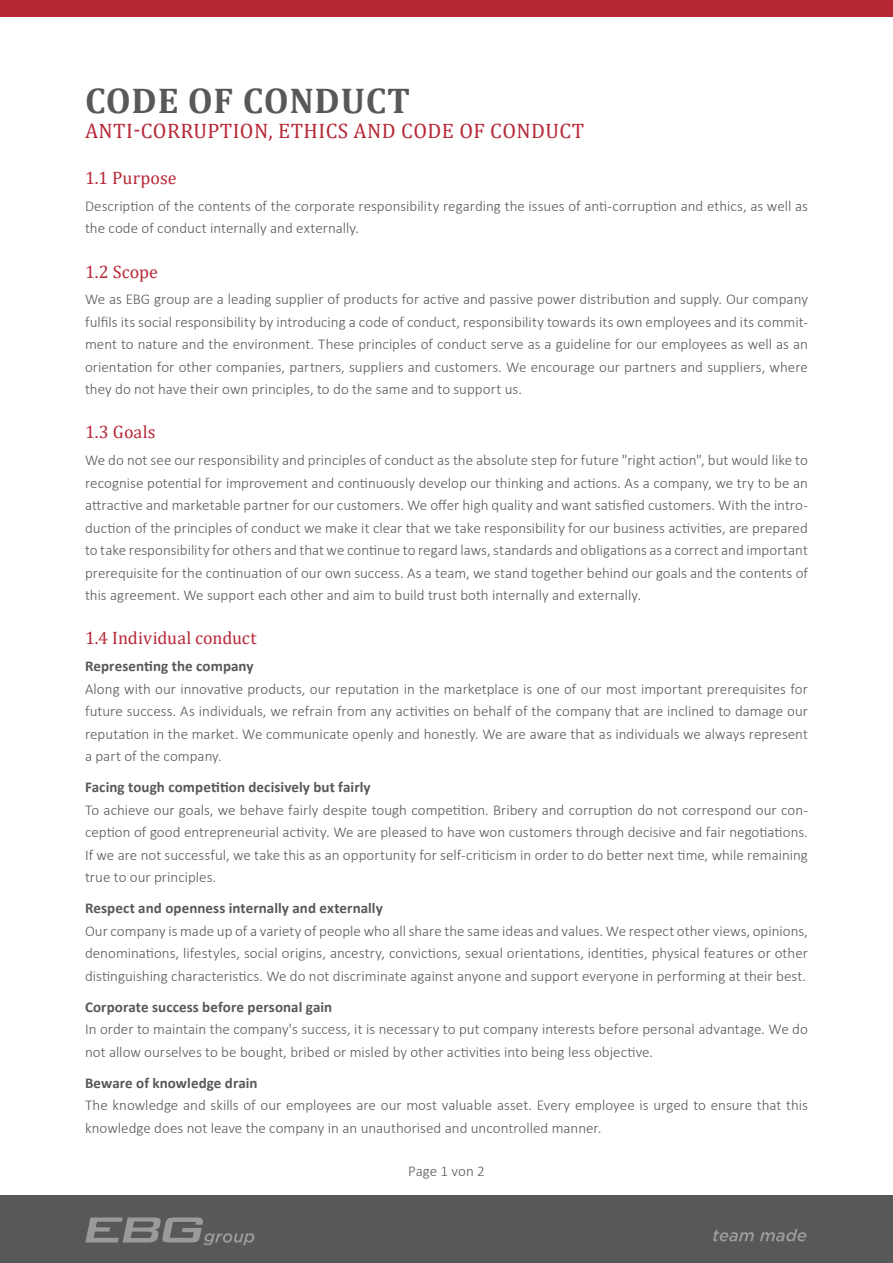
<style>
.page{position:relative;width:893px;height:1263px;background:#fff}
.page>*{position:absolute;margin:0;border:0;box-sizing:border-box;transform-origin:0 0}
.t1{font:700 36px "Cambria";letter-spacing:.02em;color:#57585a}
.t2{font:21px "Cambria";letter-spacing:.02em;color:#b72837}
.t3{font:18px "Cambria";color:#b72837}
.t4{font:300 15px/22.5px "Calibri";color:#57585a;text-align:justify}
.t5{font:700 15px "Calibri";letter-spacing:.005em;color:#57585a}
</style>
<div class="page">
<div style="left:0;top:0;width:893px;height:17px;background:#b72837"></div>
<div style="left:0;top:1195px;width:893px;height:68px;background:#57585a"></div>
<svg style="left:85px;top:1217px;width:169px;height:28px"></svg>
<svg style="left:713px;top:1230px;width:41px;height:11px"></svg>
<svg style="left:760px;top:1229px;width:46px;height:12px"></svg>
<h1 class="t1" style="left:85px;top:75px;width:327px">CODE OF CONDUCT</h1>
<h2 class="t2" style="left:85px;top:119px;width:501px">ANTI-CORRUPTION, ETHICS AND CODE OF CONDUCT</h2>
<p class="t3" style="left:85px;top:167px;width:93px">1.1 Purpose</p>
<p class="t4" style="left:85px;top:195px;width:724px">Description of the contents of the corporate responsibility regarding the issues of anti-corruption and ethics, as well as the code of conduct internally and externally.</p>
<p class="t3" style="left:85px;top:261px;width:74px">1.2 Scope</p>
<p class="t4" style="left:85px;top:288px;width:724px">We as EBG group are a leading supplier of products for active and passive power distribution and supply. Our company fulfils its social responsibility by introducing a code of conduct, responsibility towards its own employees and its commit&shy;ment to nature and the environment. These principles of conduct serve as a guideline for our employees as well as an orientation for other companies, partners, suppliers and customers. We encourage our partners and suppliers, where they do not have their own principles, to do the same and to support us.</p>
<p class="t3" style="left:85px;top:422px;width:72px">1.3 Goals</p>
<p class="t4" style="left:85px;top:449px;width:724px">We do not see our responsibility and principles of conduct as the absolute step for future "right action", but would like to recognise potential for improvement and continuously develop our thinking and actions. As a company, we try to be an attractive and marketable partner for our customers. We offer high quality and want satisfied customers. With the intro&shy;duction of the principles of conduct we make it clear that we take responsibility for our business activities, are prepared to take responsibility for others and that we continue to regard laws, standards and obligations as a correct and important prerequisite for the continuation of our own success. As a team, we stand together behind our goals and the contents of this agreement. We support each other and aim to build trust both internally and externally.</p>
<p class="t3" style="left:85px;top:627px;width:173px">1.4 Individual conduct</p>
<p class="t5" style="left:85px;top:655px;width:170px">Representing the company</p>
<p class="t4" style="left:85px;top:677px;width:724px">Along with our innovative products, our reputation in the marketplace is one of our most important prerequisites for future success. As individuals, we refrain from any activities on behalf of the company that are inclined to damage our reputation in the market. We communicate openly and honestly. We are aware that as individuals we always represent a part of the company.</p>
<p class="t5" style="left:85px;top:776px;width:287px">Facing tough competition decisively but fairly</p>
<p class="t4" style="left:85px;top:798px;width:724px">To achieve our goals, we behave fairly despite tough competition. Bribery and corruption do not correspond our con&shy;ception of good entrepreneurial activity. We are pleased to have won customers through decisive and fair negotiations.<br>If we are not successful, we take this as an opportunity for self-criticism in order to do better next time, while remaining true to our principles.</p>
<p class="t5" style="left:85px;top:897px;width:299px">Respect and openness internally and externally</p>
<p class="t4" style="left:85px;top:919px;width:724px">Our company is made up of a variety of people who all share the same ideas and values. We respect other views, opinions, denominations, lifestyles, social origins, ancestry, convictions, sexual orientations, identities, physical features or other distinguishing characteristics. We do not discriminate against anyone and support everyone in performing at their best.</p>
<p class="t5" style="left:85px;top:996px;width:249px">Corporate success before personal gain</p>
<p class="t4" style="left:85px;top:1018px;width:724px">In order to maintain the company's success, it is necessary to put company interests before personal advantage. We do not allow ourselves to be bought, bribed or misled by other activities into being less objective.</p>
<p class="t5" style="left:85px;top:1072px;width:174px">Beware of knowledge drain</p>
<p class="t4" style="left:85px;top:1094px;width:724px">The knowledge and skills of our employees are our most valuable asset. Every employee is urged to ensure that this knowledge does not leave the company in an unauthorised and uncontrolled manner.</p>
<p class="t4" style="left:408px;top:1160px;width:78px">Page 1 von 2</p>
</div>
